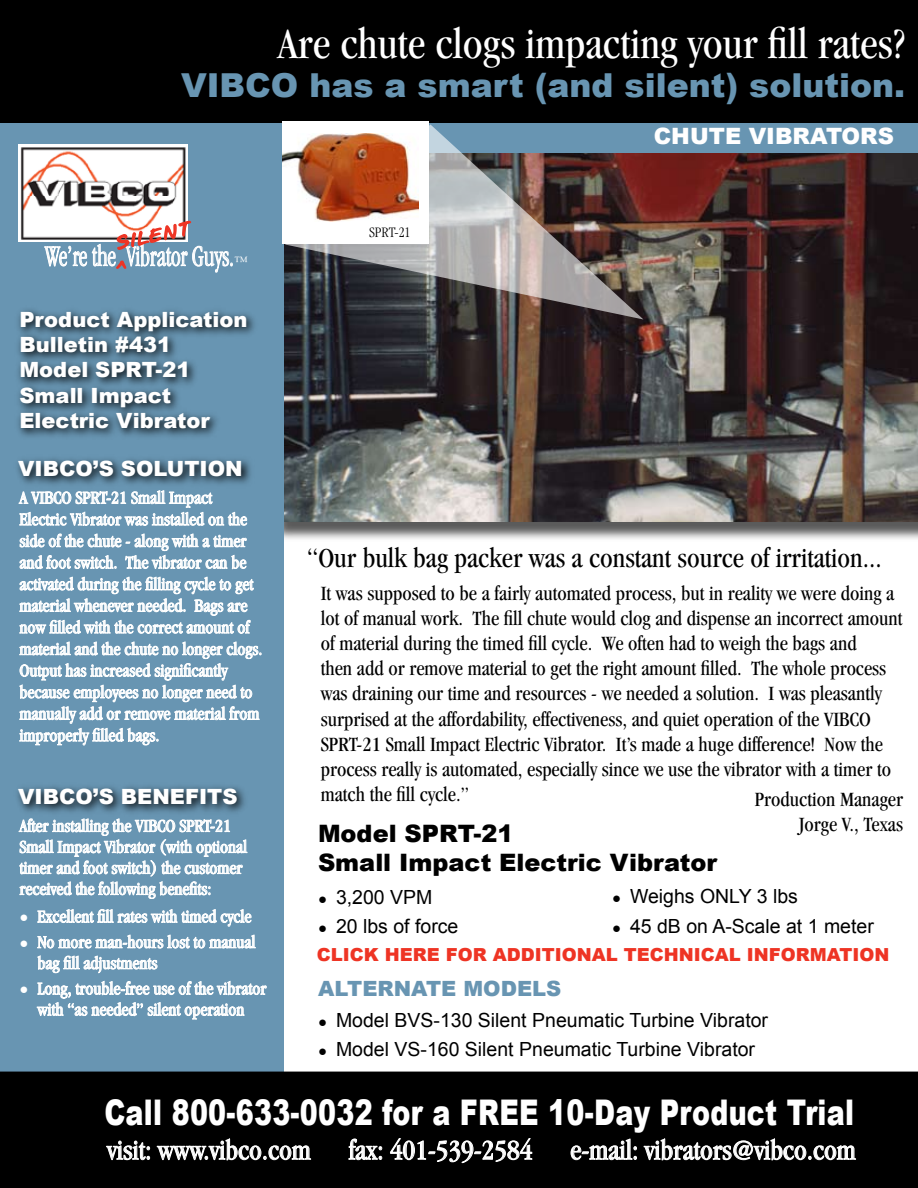
<style>
.page{position:relative;width:918px;height:1188px;background:#fff}
.page>*{position:absolute;margin:0;border:0;box-sizing:border-box;transform-origin:0 0}
.t1{font:condensed 44.55px "Garamond";color:#fff}
.t2{font:900 35.4px "Arial";letter-spacing:.01em;color:#fff;scale:.76 1}
.t3{font:900 33px "Arial";color:#6895b2}
.t4{font:300 condensed 30px "Garamond";color:#fff;scale:.8 1}
.t5{font:condensed 28.5px "Garamond";color:#fff}
.t6{font:condensed 28.5px "Garamond";color:#000}
.t7{font:900 24px/28.8px "Arial";color:#000}
.t8{font:900 22.5px "Arial";color:#fff}
.t9{font:condensed 21px/25.2px "Garamond";color:#000}
.t10{font:900 21px/25.2px "Arial";color:#fff}
.t11{font:900 21px "Arial";color:#6895b2}
.t12{font:19.5px/29.4px "Arial";color:#000}
.t13{font:condensed 18px/21.6px "Garamond";color:#fff}
.t14{font:900 18px "Arial";color:#ee3424}
.t15{font:300 condensed 15px "Garamond";color:#000}
.t16{font:15px/29.4px "Arial";color:#000}
.t17{font:15px "Annifont";color:#ee3424}
.t18{font:15px/25.5px "Arial";color:#fff}
.s1{font-size:15px}
</style>
<div class="page">
<div style="left:272px;top:121px;width:646px;height:421px;background:#000;opacity:.65"></div>
<img style="left:284px;top:153px;width:634px;height:369px">
<div style="left:0;top:116px;width:284px;height:968px;background:#6895b2"></div>
<div style="left:0;top:1072px;width:918px;height:116px;background:#000"></div>
<svg style="left:106px;top:1140px;width:44px;height:20px"></svg>
<svg style="left:156px;top:1138px;width:155px;height:23px;background:#3e3e3e"></svg>
<svg style="left:348px;top:1138px;width:34px;height:22px"></svg>
<svg style="left:390px;top:1138px;width:143px;height:25px;background:#3b3b3b"></svg>
<svg style="left:570px;top:1138px;width:67px;height:22px"></svg>
<svg style="left:643px;top:1138px;width:213px;height:23px;background:#434343"></svg>
<svg style="left:17px;top:458px;width:234px;height:27px"></svg>
<svg style="left:18px;top:490px;width:244px;height:256px"></svg>
<svg style="left:17px;top:786px;width:228px;height:27px"></svg>
<svg style="left:18px;top:818px;width:230px;height:81px"></svg>
<svg style="left:37px;top:909px;width:215px;height:18px"></svg>
<svg style="left:37px;top:934px;width:219px;height:15px"></svg>
<svg style="left:36px;top:955px;width:231px;height:65px"></svg>
<img style="left:18px;top:144px;width:26px;height:98px">
<svg style="left:44px;top:144px;width:189px;height:129px"></svg>
<div style="left:279px;top:112px;width:639px;height:41px;background:#6895b2"></div>
<div style="left:0;top:0;width:918px;height:123px;background:#000"></div>
<svg style="left:18px;top:309px;width:237px;height:128px"></svg>
<img style="left:285px;top:124px;width:359px;height:196px">
<div style="left:282px;top:122px;width:147px;height:122px;background:#fff"></div>
<img style="left:282px;top:134px;width:136px;height:87px">
<h1 class="t1" style="left:278px;top:19px;width:629px">Are chute clogs impacting your fill rates?</h1>
<h3 class="t3" style="left:181px;top:61px;width:725px">VIBCO has a smart (and silent) solution.</h3>
<p class="t17" style="left:112px;top:231px;width:79px;rotate:-12deg">SILENT</p>
<h3 class="t4" style="left:45px;top:240px;width:256px">We’re the<sub>^</sub>Vibrator Guys.<span class="s1">™</span></h3>
<p class="t10" style="left:20px;top:306px;width:229px">Product Application<br>Bulletin #431<br>Model SPRT-21<br>Small Impact<br>Electric Vibrator</p>
<p class="t10" style="left:18px;top:455px;width:226px">VIBCO’S SOLUTION</p>
<p class="t13" style="left:20px;top:487px;width:244px">A VIBCO SPRT-21 Small Impact Electric Vibrator was installed on the side of the chute - along with a timer and foot switch. The vibrator can be activated during the filling cycle to get material whenever needed. Bags are now filled with the correct amount of material and the chute no longer clogs.<br>Output has increased significantly because employees no longer need to manually add or remove material from improperly filled bags.</p>
<p class="t10" style="left:18px;top:783px;width:221px">VIBCO’S BENEFITS</p>
<p class="t13" style="left:20px;top:815px;width:229px;line-height:21px">After installing the VIBCO SPRT-21<br>Small Impact Vibrator (with optional timer and foot switch) the customer received the following benefits:</p>
<p class="t13" style="left:38px;top:904px;width:219px;line-height:25.5px">Excellent fill rates with timed cycle<br>No more man-hours lost to manual</p>
<p class="t13" style="left:38px;top:950px;width:230px;line-height:25.5px">bag fill adjustments<br>Long, trouble-free use of the vibrator</p>
<p class="t13" style="left:38px;top:999px;width:208px">with “as needed” silent operation</p>
<p class="t18" style="left:20px;top:904px;width:11px">● ●</p>
<p class="t18" style="left:20px;top:976px;width:11px">●</p>
<p class="t15" style="left:369px;top:224px;width:43px">SPRT-21</p>
<p class="t8" style="left:654px;top:119px;width:242px">CHUTE VIBRATORS</p>
<h3 class="t6" style="left:307px;top:542px;width:576px">“Our bulk bag packer was a constant source of irritation...</h3>
<p class="t9" style="left:321px;top:580px;width:583px">It was supposed to be a fairly automated process, but in reality we were doing a lot of manual work. The fill chute would clog and dispense an incorrect amount of material during the timed fill cycle. We often had to weigh the bags and<br>then add or remove material to get the right amount filled. The whole process was draining our time and resources - we needed a solution. I was pleasantly surprised at the affordability, effectiveness, and quiet operation of the VIBCO SPRT-21 Small Impact Electric Vibrator. It’s made a huge difference! Now the process really is automated, especially since we use the vibrator with a timer to match the fill cycle.”</p>
<p class="t9" style="left:755px;top:786px;width:150px;text-align:right">Production Manager<br>Jorge V., Texas</p>
<h3 class="t7" style="left:318px;top:818px;width:401px">Model SPRT-21<br>Small Impact Electric Vibrator</h3>
<p class="t16" style="left:318px;top:884px;width:11px">● ●</p>
<p class="t12" style="left:630px;top:882px;width:245px">Weighs ONLY 3 lbs<br>45 dB on A-Scale at 1 meter</p>
<p class="t12" style="left:336px;top:882px;width:124px">3,200 VPM<br>20 lbs of force</p>
<p class="t16" style="left:612px;top:883px;width:11px">● ●</p>
<p class="t14" style="left:317px;top:941px;width:574px">CLICK HERE FOR ADDITIONAL TECHNICAL INFORMATION</p>
<p class="t11" style="left:318px;top:973px;width:245px">ALTERNATE MODELS</p>
<p class="t12" style="left:336px;top:1005px;width:434px">Model BVS-130 Silent Pneumatic Turbine Vibrator<br>Model VS-160 Silent Pneumatic Turbine Vibrator</p>
<p class="t16" style="left:318px;top:1007px;width:11px">● ●</p>
<h2 class="t2" style="left:104px;top:1086px;width:988px">Call 800-633-0032 for a FREE 10-Day Product Trial</h2>
<h3 class="t5" style="left:107px;top:1134px;width:205px">visit: www.vibco.com</h3>
<h3 class="t5" style="left:349px;top:1134px;width:185px">fax: 401-539-2584</h3>
<h3 class="t5" style="left:570px;top:1134px;width:287px">e-mail: vibrators@vibco.com</h3>
</div>
